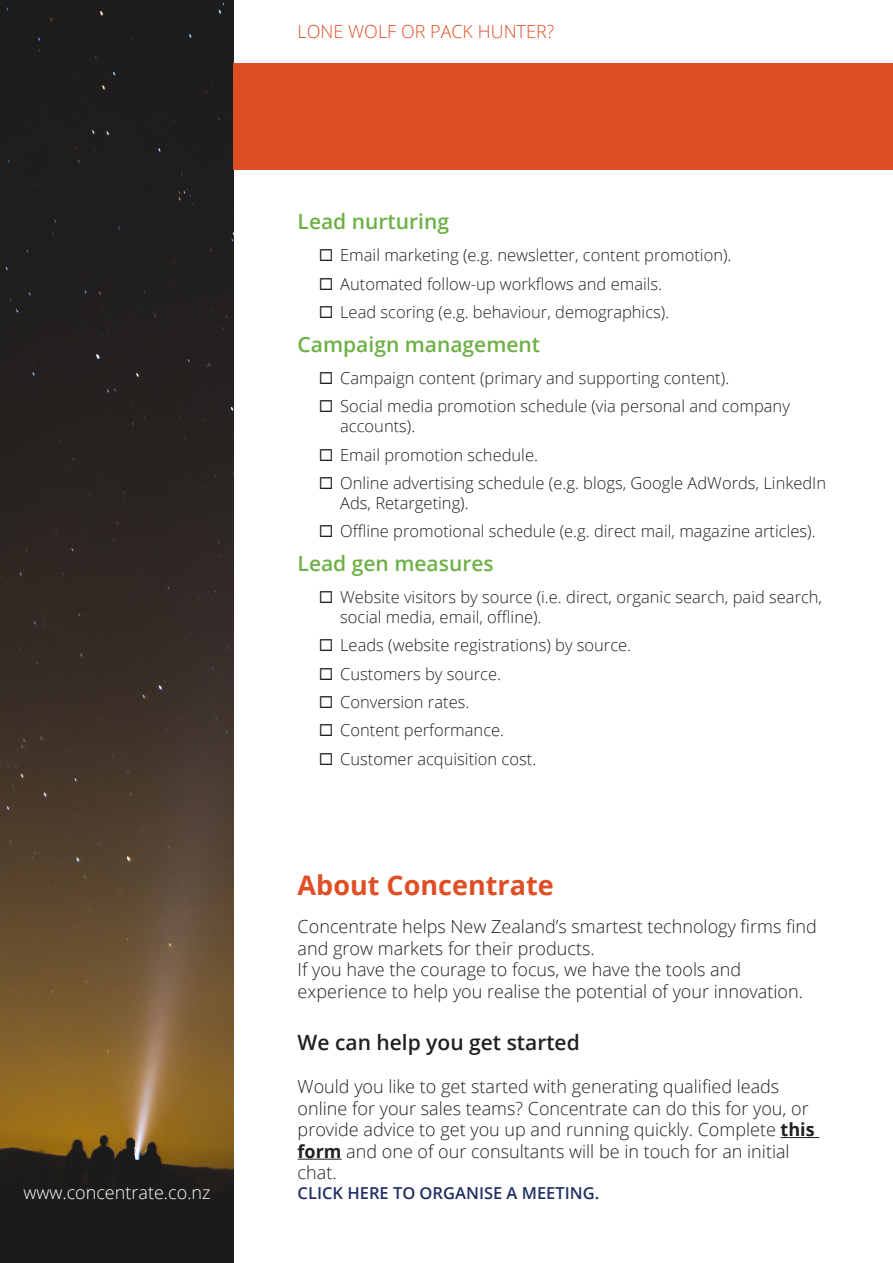
<style>
.page{position:relative;width:893px;height:1263px;background:#fff}
.page>*{position:absolute;margin:0;border:0;box-sizing:border-box;transform-origin:0 0}
.Heading_1{font:700 27px "Open Sans";color:#e04e25}
.Header_1{font:600 21px "Open Sans";color:#6cb144}
.Heading_2{font:600 21px "Open Sans";color:#231f20}
.Body{font:300 18px/21.6px "Open Sans";color:#231f20}
.Body-2{font:300 18px "Open Sans";color:#fff}
.t1{font:300 18px "Open Sans";color:#de4e25}
.Bullet_list{font:300 16.5px/19.8px "Open Sans";color:#231f20}
.Heading_4{font:600 16.5px "Open Sans";color:#203065}
.s1{font-weight:700}
</style>
<div class="page">
<img style="left:0;top:0;width:234px;height:1263px">
<hr style="left:781px;top:1137px;width:38px;height:1px;background:#231f20">
<hr style="left:298px;top:1159px;width:44px;height:1px;background:#231f20">
<div style="left:234px;top:64px;width:659px;height:106px;background:#de4e25"></div>
<p class="t1" style="left:298px;top:19px;width:258px">LONE WOLF OR PACK HUNTER?</p>
<p class="Header_1" style="left:298px;top:207px;width:153px">Lead nurturing</p>
<p class="Bullet_list" style="left:319px;top:245px;width:414px">◻ Email marketing (e.g. newsletter, content promotion).</p>
<p class="Bullet_list" style="left:319px;top:273px;width:345px">◻ Automated follow-up workflows and emails.</p>
<p class="Bullet_list" style="left:319px;top:302px;width:352px">◻ Lead scoring (e.g. behaviour, demographics).</p>
<p class="Header_1" style="left:298px;top:330px;width:244px">Campaign management</p>
<p class="Bullet_list" style="left:319px;top:368px;width:412px">◻ Campaign content (primary and supporting content).</p>
<p class="Bullet_list" style="left:340px;top:396px;width:451px;text-indent:-21px">◻ Social media promotion schedule (via personal and company accounts).</p>
<p class="Bullet_list" style="left:319px;top:444px;width:221px">◻ Email promotion schedule.</p>
<p class="Bullet_list" style="left:340px;top:472px;width:487px;text-indent:-21px">◻ Online advertising schedule (e.g. blogs, Google AdWords, LinkedIn<br>Ads, Retargeting).</p>
<p class="Bullet_list" style="left:319px;top:521px;width:498px">◻ Offline promotional schedule (e.g. direct mail, magazine articles).</p>
<p class="Header_1" style="left:298px;top:549px;width:198px">Lead gen measures</p>
<p class="Bullet_list" style="left:340px;top:587px;width:483px;text-indent:-21px">◻ Website visitors by source (i.e. direct, organic search, paid search, social media, email, offline).</p>
<p class="Bullet_list" style="left:319px;top:635px;width:314px">◻ Leads (website registrations) by source.</p>
<p class="Bullet_list" style="left:319px;top:663px;width:184px">◻ Customers by source.</p>
<p class="Bullet_list" style="left:319px;top:692px;width:152px">◻ Conversion rates.</p>
<p class="Bullet_list" style="left:319px;top:720px;width:187px">◻ Content performance.</p>
<p class="Bullet_list" style="left:319px;top:748px;width:219px">◻ Customer acquisition cost.</p>
<p class="Heading_1" style="left:298px;top:866px;width:258px">About Concentrate</p>
<p class="Body" style="left:298px;top:915px;width:521px">Concentrate helps New Zealand’s smartest technology firms find and grow markets for their products.</p>
<p class="Body" style="left:298px;top:959px;width:507px">If you have the courage to focus, we have the tools and experience to help you realise the potential of your innovation.</p>
<p class="Heading_2" style="left:298px;top:1028px;width:284px">We can help you get started</p>
<p class="Body" style="left:298px;top:1075px;width:518px">Would you like to get started with generating qualified leads online for your sales teams? Concentrate can do this for you, or provide advice to get you up and running quickly. Complete <span class="s1">this form</span> and one of our consultants will be in touch for an initial chat.</p>
<p class="Body-2" style="left:23px;top:1180px;width:189px">www.concentrate.co.nz</p>
<p class="Heading_4" style="left:298px;top:1182px;width:303px">CLICK HERE TO ORGANISE A MEETING.</p>
</div>
